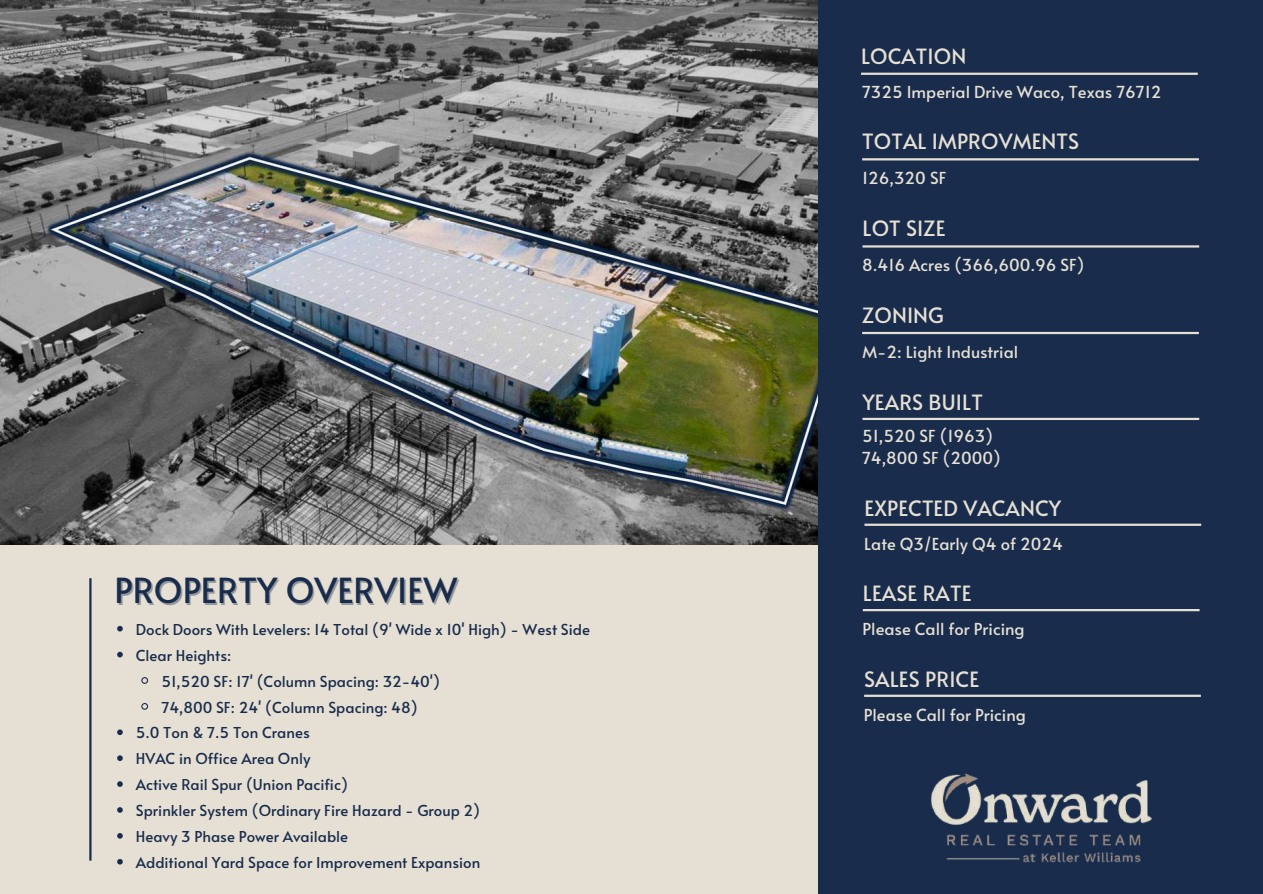
<style>
.page{position:relative;width:1263px;height:894px;background:#fff}
.page>*{position:absolute;margin:0;border:0;box-sizing:border-box;transform-origin:0 0}
.t1{font:34.5px "Alata";color:#192c4c}
.t2{font:21px "Alata";letter-spacing:.005em;color:#e6e0d4}
.t3{font:16.5px/22.5px "Alata";color:#e6e0d4}
.t4{font:15px "Alata";color:#192c4c}
</style>
<div class="page">
<div style="left:0;top:0;width:1263px;height:893px;background:#192c4c"></div>
<img style="left:930px;top:773px;width:222px;height:90px">
<div style="left:0;top:545px;width:817px;height:348px;background:#e6e0d4"></div>
<hr style="left:862px;top:245px;width:337px;height:2px;background:#e6e0d4">
<hr style="left:862px;top:332px;width:337px;height:2px;background:#e6e0d4">
<hr style="left:862px;top:417px;width:337px;height:3px;background:#e6e0d4">
<hr style="left:861px;top:73px;width:337px;height:2px;background:#e6e0d4">
<hr style="left:862px;top:158px;width:337px;height:2px;background:#e6e0d4">
<hr style="left:89px;top:578px;width:3px;height:282px;background:#192c4c">
<img style="left:0;top:0;width:818px;height:544px">
<hr style="left:863px;top:608px;width:336px;height:3px;background:#e6e0d4">
<svg style="left:117px;top:625px;width:6px;height:6px"></svg>
<svg style="left:117px;top:651px;width:6px;height:6px"></svg>
<svg style="left:141px;top:677px;width:8px;height:7px"></svg>
<svg style="left:141px;top:703px;width:8px;height:7px"></svg>
<svg style="left:117px;top:729px;width:6px;height:5px"></svg>
<svg style="left:117px;top:755px;width:6px;height:5px"></svg>
<svg style="left:117px;top:781px;width:6px;height:5px"></svg>
<svg style="left:117px;top:807px;width:6px;height:5px"></svg>
<svg style="left:117px;top:833px;width:6px;height:5px"></svg>
<svg style="left:117px;top:859px;width:6px;height:5px"></svg>
<hr style="left:864px;top:694px;width:337px;height:2px;background:#e6e0d4">
<hr style="left:864px;top:523px;width:337px;height:2px;background:#e6e0d4">
<h1 class="t1" style="left:115px;top:565px;width:344px">PROPERTY OVERVIEW</h1>
<p class="t4" style="left:136px;top:618px;width:456px">Dock Doors With Levelers: 14 Total (9' Wide x 10' High) - West Side</p>
<p class="t4" style="left:136px;top:644px;width:97px">Clear Heights:</p>
<p class="t4" style="left:161px;top:670px;width:280px">51,520 SF: 17' (Column Spacing: 32-40')</p>
<p class="t4" style="left:161px;top:695px;width:258px">74,800 SF: 24' (Column Spacing: 48)</p>
<p class="t4" style="left:136px;top:721px;width:175px">5.0 Ton &amp; 7.5 Ton Cranes</p>
<p class="t4" style="left:136px;top:747px;width:176px">HVAC in Office Area Only</p>
<p class="t4" style="left:136px;top:773px;width:214px">Active Rail Spur (Union Pacific)</p>
<p class="t4" style="left:136px;top:799px;width:346px">Sprinkler System (Ordinary Fire Hazard - Group 2)</p>
<p class="t4" style="left:136px;top:825px;width:214px">Heavy 3 Phase Power Available</p>
<p class="t4" style="left:136px;top:851px;width:346px">Additional Yard Space for Improvement Expansion</p>
<h2 class="t2" style="left:861px;top:40px;width:107px">LOCATION</h2>
<p class="t3" style="left:862px;top:80px;width:301px">7325 Imperial Drive Waco, Texas 76712</p>
<h2 class="t2" style="left:862px;top:126px;width:219px">TOTAL IMPROVMENTS</h2>
<p class="t3" style="left:862px;top:166px;width:86px">126,320 SF</p>
<h2 class="t2" style="left:862px;top:213px;width:85px">LOT SIZE</h2>
<p class="t3" style="left:862px;top:253px;width:224px">8.416 Acres (366,600.96 SF)</p>
<h2 class="t2" style="left:862px;top:299px;width:83px">ZONING</h2>
<p class="t3" style="left:862px;top:340px;width:157px">M-2: Light Industrial</p>
<h2 class="t2" style="left:862px;top:386px;width:122px">YEARS BUILT</h2>
<p class="t3" style="left:862px;top:424px;width:140px">51,520 SF (1963)<br>74,800 SF (2000)</p>
<h2 class="t2" style="left:864px;top:492px;width:198px">EXPECTED VACANCY</h2>
<p class="t3" style="left:864px;top:532px;width:200px">Late Q3/Early Q4 of 2024</p>
<h2 class="t2" style="left:863px;top:578px;width:110px">LEASE RATE</h2>
<p class="t3" style="left:862px;top:617px;width:164px">Please Call for Pricing</p>
<h2 class="t2" style="left:864px;top:663px;width:116px">SALES PRICE</h2>
<p class="t3" style="left:864px;top:703px;width:164px">Please Call for Pricing</p>
</div>
